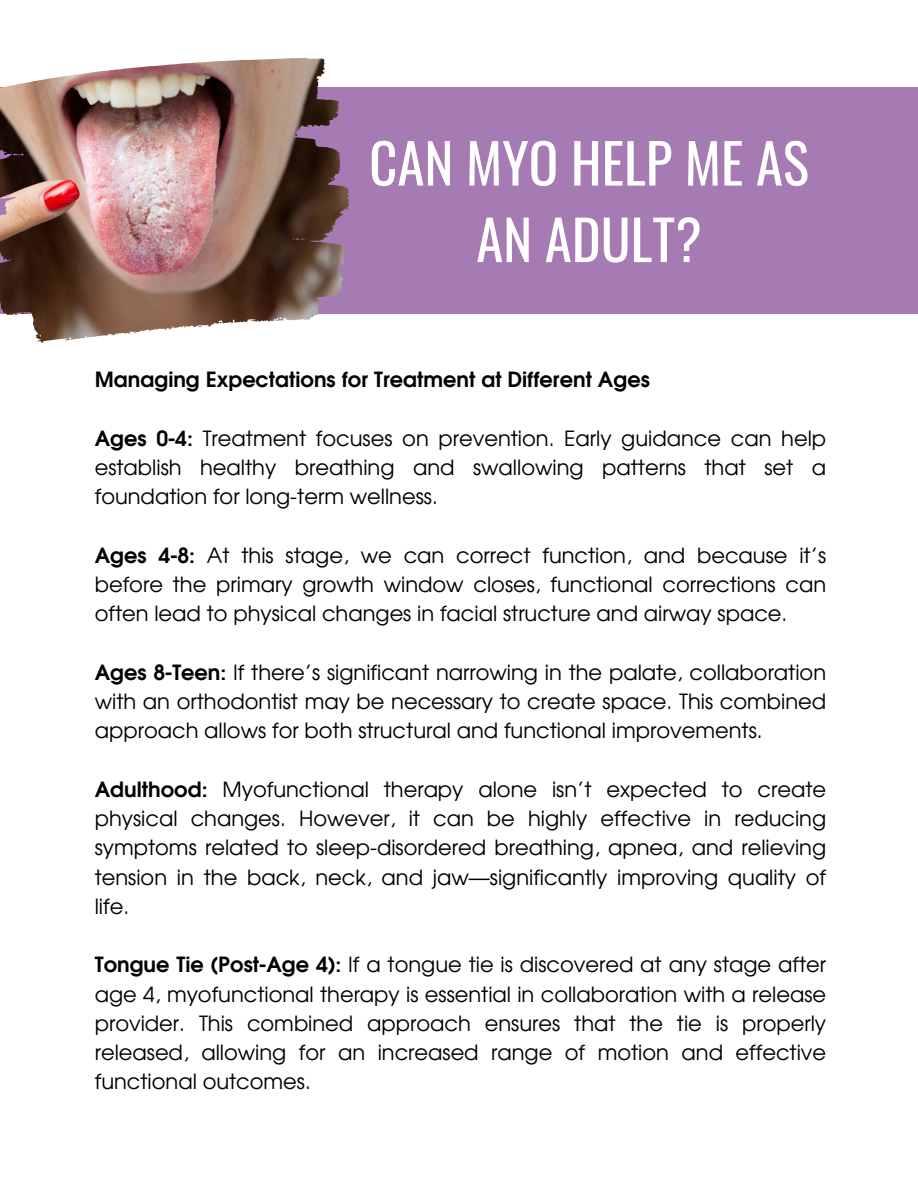
<style>
.page{position:relative;width:918px;height:1188px;background:#fff}
.page>*{position:absolute;margin:0;border:0;box-sizing:border-box;transform-origin:0 0}
.t1{font:54.9px/76.5px "Oswald";color:#fff;text-align:center}
.t2{font:21px/29.2px "Evolventa";color:#000;text-align:justify}
.t3{font:700 21px "Evolventa";color:#000}
.s1{font-weight:700}
</style>
<div class="page">
<img style="left:0;top:87px;width:918px;height:227px">
<img style="left:293px;top:73px;width:56px;height:124px">
<p class="t1" style="left:369px;top:123px;width:441px">CAN MYO HELP ME AS<br>AN ADULT?</p>
<h1 class="t3" style="left:95px;top:371px;width:557px">Managing Expectations for Treatment at Different Ages</h1>
<h2 class="t2" style="left:95px;top:425px;width:733px"><span class="s1">Ages 0-4:</span> Treatment focuses on prevention. Early guidance can help establish healthy breathing and swallowing patterns that set a foundation for long-term wellness.</h2>
<p class="t2" style="left:95px;top:542px;width:733px"><span class="s1">Ages 4-8:</span> At this stage, we can correct function, and because it’s before the primary growth window closes, functional corrections can often lead to physical changes in facial structure and airway space.</p>
<p class="t2" style="left:95px;top:659px;width:733px"><span class="s1">Ages 8-Teen:</span> If there’s significant narrowing in the palate, collaboration with an orthodontist may be necessary to create space. This combined approach allows for both structural and functional improvements.</p>
<p class="t2" style="left:95px;top:776px;width:733px"><span class="s1">Adulthood:</span> Myofunctional therapy alone isn’t expected to create physical changes. However, it can be highly effective in reducing symptoms related to sleep-disordered breathing, apnea, and relieving tension in the back, neck, and jaw—significantly improving quality of life.</p>
<p class="t2" style="left:95px;top:951px;width:733px"><span class="s1">Tongue Tie (Post-Age 4):</span> If a tongue tie is discovered at any stage after age 4, myofunctional therapy is essential in collaboration with a release provider. This combined approach ensures that the tie is properly released, allowing for an increased range of motion and effective functional outcomes.</p>
</div>
